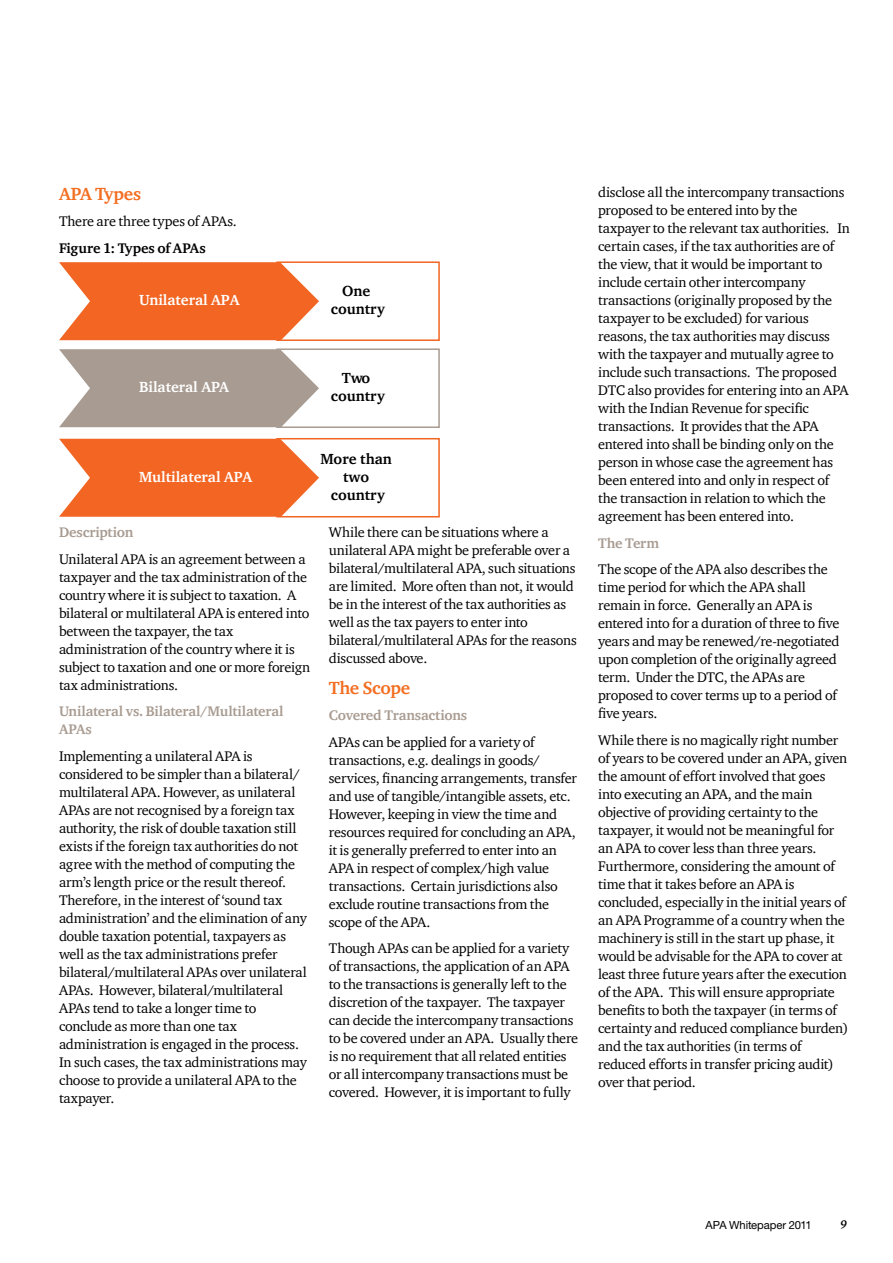
<style>
.page{position:relative;width:893px;height:1263px;background:#fff}
.page>*{position:absolute;margin:0;border:0;box-sizing:border-box;transform-origin:0 0}
.t1{font:700 18px "ITC Charter Com";letter-spacing:-.02em;color:#f36e21}
.t2{font:700 15px "ITC Charter Com";color:#fff}
.t3{font:700 15px/18px "ITC Charter Com";color:#000;text-align:center}
.t4{font:14.25px/18px "ITC Charter Com";letter-spacing:-.015em;color:#000}
.t5{font:700 14.25px/18px "ITC Charter Com";letter-spacing:-.01em;color:#a89b91}
.t6{font:700 14.25px "ITC Charter Com";letter-spacing:-.01em;color:#000}
.t7{font:11.25px "Helvetica Neue LT";letter-spacing:-.01em;color:#000}
.t8{font:italic 700 11.25px "ITC Charter Com";color:#000}
</style>
<div class="page">
<div style="left:276px;top:261px;width:164px;height:80px;border:2px solid #f26522"></div>
<svg style="left:59px;top:262px;width:260px;height:78px;background:#f3793f"></svg>
<div style="left:276px;top:348px;width:164px;height:80px;border:2px solid #a89b91"></div>
<svg style="left:59px;top:349px;width:260px;height:78px;background:#b3a89f"></svg>
<div style="left:276px;top:438px;width:164px;height:79px;border:2px solid #f26522"></div>
<svg style="left:59px;top:439px;width:260px;height:78px;background:#f3793f"></svg>
<p class="t1" style="left:59px;top:183px;width:84px">APA Types</p>
<p class="t4" style="left:59px;top:212px;width:179px">There are three types of APAs.</p>
<p class="t6" style="left:59px;top:239px;width:148px">Figure 1: Types of APAs</p>
<p class="t2" style="left:139px;top:291px;width:102px">Unilateral APA</p>
<p class="t3" style="left:331px;top:282px;width:55px">One country</p>
<p class="t2" style="left:139px;top:378px;width:91px">Bilateral APA</p>
<p class="t3" style="left:331px;top:369px;width:55px">Two country</p>
<p class="t2" style="left:139px;top:467px;width:115px">Multilateral APA</p>
<p class="t5" style="left:59px;top:523px;width:76px">Description</p>
<p class="t4" style="left:59px;top:550px;width:253px">Unilateral APA is an agreement between a taxpayer and the tax administration of the country where it is subject to taxation. A bilateral or multilateral APA is entered into between the taxpayer, the tax administration of the country where it is subject to taxation and one or more foreign tax administrations.</p>
<p class="t5" style="left:59px;top:702px;width:226px">Unilateral vs. Bilateral/Multilateral<br>APAs</p>
<p class="t4" style="left:59px;top:747px;width:249px">Implementing a unilateral APA is considered to be simpler than a bilateral/ multilateral APA. However, as unilateral APAs are not recognised by a foreign tax authority, the risk of double taxation still exists if the foreign tax authorities do not agree with the method of computing the arm’s length price or the result thereof.<br>Therefore, in the interest of ‘sound tax administration’ and the elimination of any double taxation potential, taxpayers as well as the tax administrations prefer bilateral/multilateral APAs over unilateral APAs. However, bilateral/multilateral APAs tend to take a longer time to conclude as more than one tax administration is engaged in the process.<br>In such cases, the tax administrations may choose to provide a unilateral APA to the taxpayer.</p>
<p class="t3" style="left:320px;top:449px;width:73px">More than two country</p>
<p class="t4" style="left:329px;top:523px;width:249px">While there can be situations where a unilateral APA might be preferable over a bilateral/multilateral APA, such situations are limited. More often than not, it would be in the interest of the tax authorities as well as the tax payers to enter into bilateral/multilateral APAs for the reasons discussed above.</p>
<p class="t1" style="left:329px;top:676px;width:83px">The Scope</p>
<p class="t5" style="left:329px;top:706px;width:140px">Covered Transactions</p>
<p class="t4" style="left:329px;top:732px;width:250px">APAs can be applied for a variety of transactions, e.g. dealings in goods/ services, financing arrangements, transfer and use of tangible/intangible assets, etc.<br>However, keeping in view the time and resources required for concluding an APA, it is generally preferred to enter into an APA in respect of complex/high value transactions. Certain jurisdictions also exclude routine transactions from the scope of the APA.</p>
<p class="t4" style="left:329px;top:939px;width:251px">Though APAs can be applied for a variety of transactions, the application of an APA to the transactions is generally left to the discretion of the taxpayer. The taxpayer can decide the intercompany transactions to be covered under an APA. Usually there is no requirement that all related entities or all intercompany transactions must be covered. However, it is important to fully</p>
<p class="t4" style="left:598px;top:183px;width:253px">disclose all the intercompany transactions proposed to be entered into by the taxpayer to the relevant tax authorities. In certain cases, if the tax authorities are of the view, that it would be important to include certain other intercompany transactions (originally proposed by the taxpayer to be excluded) for various reasons, the tax authorities may discuss with the taxpayer and mutually agree to include such transactions. The proposed DTC also provides for entering into an APA with the Indian Revenue for specific transactions. It provides that the APA entered into shall be binding only on the person in whose case the agreement has been entered into and only in respect of the transaction in relation to which the agreement has been entered into.</p>
<p class="t5" style="left:598px;top:533px;width:62px">The Term</p>
<p class="t4" style="left:598px;top:560px;width:243px">The scope of the APA also describes the time period for which the APA shall remain in force. Generally an APA is entered into for a duration of three to five years and may be renewed/re-negotiated upon completion of the originally agreed term. Under the DTC, the APAs are proposed to cover terms up to a period of five years.</p>
<p class="t4" style="left:598px;top:730px;width:252px">While there is no magically right number of years to be covered under an APA, given the amount of effort involved that goes into executing an APA, and the main objective of providing certainty to the taxpayer, it would not be meaningful for an APA to cover less than three years.<br>Furthermore, considering the amount of time that it takes before an APA is concluded, especially in the initial years of an APA Programme of a country when the machinery is still in the start up phase, it would be advisable for the APA to cover at least three future years after the execution of the APA. This will ensure appropriate benefits to both the taxpayer (in terms of certainty and reduced compliance burden) and the tax authorities (in terms of reduced efforts in transfer pricing audit) over that period.</p>
<p class="t7" style="left:705px;top:1218px;width:108px">APA Whitepaper 2011</p>
<p class="t8" style="left:840px;top:1217px;width:8px">9</p>
</div>
